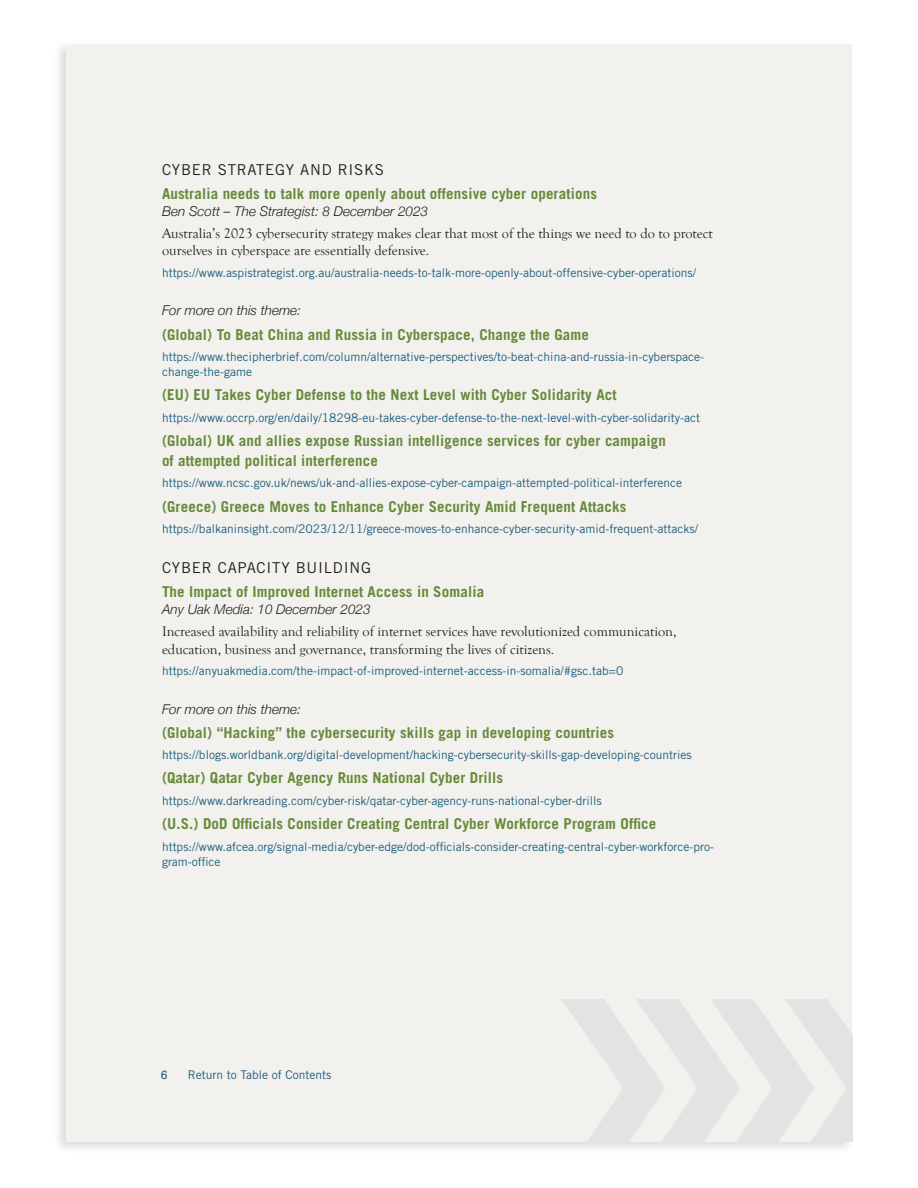
<style>
.page{position:relative;width:918px;height:1188px;background:#fff}
.page>*{position:absolute;margin:0;border:0;box-sizing:border-box;transform-origin:0 0}
.ARTICLES__Title{font:700 15px/19.5px "Trade Gothic LT Std";letter-spacing:.01em;color:#678a39}
.ARTICLES__Subject{font:15px "Trade Gothic LT Std";letter-spacing:.05em;color:#231f20}
.ARTICLES__Summary{font:14.25px/17.1px "Goudy Old Style T";color:#231f20}
.ARTICLES__Author___s{font:italic 300 13.5px "Helvetica Neue";color:#231f20}
.ARTICLES__Links{font:12px "Trade Gothic LT Std";color:#1c5e7f}
.t1{font:12px "Univers LT Std";color:#1c5e7f}
</style>
<div class="page">
<div style="left:53px;top:40px;width:802px;height:1114px;background:#231f20;opacity:.16"></div>
<div style="left:66px;top:44px;width:786px;height:1098px;background:#f2f1ee"></div>
<svg style="left:562px;top:999px;width:290px;height:143px"></svg>
<p class="ARTICLES__Subject" style="left:162px;top:161px;width:224px">CYBER STRATEGY AND RISKS</p>
<p class="ARTICLES__Title" style="left:162px;top:184px;width:437px">Australia needs to talk more openly about offensive cyber operations</p>
<p class="ARTICLES__Author___s" style="left:162px;top:200px;width:268px">Ben Scott – The Strategist 8: December 2023</p>
<p class="ARTICLES__Summary" style="left:162px;top:225px;width:552px">Australia s’ 2023 cybersecurity strategy makes clear that most of the things we need to do to protect ourselves in cyberspace are essentially defensive.</p>
<p class="ARTICLES__Links" style="left:162px;top:266px;width:536px">https://www.aspistrategist.org.au/australia-needs-to-talk-more-openly-about-offensive-cyber-operations/</p>
<p class="ARTICLES__Author___s" style="left:162px;top:300px;width:141px">For more on this theme:</p>
<p class="ARTICLES__Title" style="left:162px;top:324px;width:429px">(Global) To Beat China and Russia in Cyberspace, Change the Game</p>
<p class="ARTICLES__Links" style="left:162px;top:365px;width:91px">change-the-game</p>
<p class="ARTICLES__Links" style="left:162px;top:350px;width:544px">https://www.thecipherbrief.com/column/alternative-perspectives/to-beat-china-and-russia-in-cyberspace-</p>
<p class="ARTICLES__Title" style="left:162px;top:385px;width:456px">(EU) EU Takes Cyber Defense to the Next Level with Cyber Solidarity Act</p>
<p class="ARTICLES__Links" style="left:162px;top:411px;width:540px">https://www.occrp.org/en/daily/18298-eu-takes-cyber-defense-to-the-next-level-with-cyber-solidarity-act</p>
<p class="ARTICLES__Title" style="left:162px;top:431px;width:506px">(Global) UK and allies expose Russian intelligence services for cyber campaign of attempted political interference</p>
<p class="ARTICLES__Links" style="left:162px;top:476px;width:522px">https://www.ncsc.gov.uk/news/uk-and-allies-expose-cyber-campaign-attempted-political-interference</p>
<p class="ARTICLES__Title" style="left:162px;top:496px;width:466px">(Greece) Greece Moves to Enhance Cyber Security Amid Frequent Attacks</p>
<p class="ARTICLES__Links" style="left:162px;top:522px;width:538px">https://balkaninsight.com/2023/12/11/greece-moves-to-enhance-cyber-security-amid-frequent-attacks/</p>
<p class="ARTICLES__Subject" style="left:162px;top:559px;width:211px">CYBER CAPACITY BUILDING</p>
<p class="ARTICLES__Title" style="left:162px;top:582px;width:324px">The Impact of Improved Internet Access in Somalia</p>
<p class="ARTICLES__Author___s" style="left:162px;top:598px;width:210px">Any Uak Media: 10 December 2023</p>
<p class="ARTICLES__Summary" style="left:162px;top:624px;width:516px">Increased availability and reliability of internet services have revolutionized communication, education, business and governance, transforming the lives of citizens.</p>
<p class="ARTICLES__Links" style="left:162px;top:664px;width:463px">https://anyuakmedia.com/the-impact-of-improved-internet-access-in-somalia/#gsc.tab 0=</p>
<p class="ARTICLES__Author___s" style="left:162px;top:698px;width:141px">For more on this theme:</p>
<p class="ARTICLES__Title" style="left:162px;top:722px;width:454px">(Global) “Hacking” the cybersecurity skills gap in developing countries</p>
<p class="ARTICLES__Links" style="left:162px;top:748px;width:531px">https://blogs.worldbank.org/digital-development/hacking-cybersecurity-skills-gap-developing-countries</p>
<p class="ARTICLES__Title" style="left:162px;top:768px;width:343px">(Qatar) Qatar Cyber Agency Runs National Cyber Drills</p>
<p class="ARTICLES__Links" style="left:162px;top:794px;width:441px">https://www.darkreading.com/cyber-risk/qatar-cyber-agency-runs-national-cyber-drills</p>
<p class="ARTICLES__Title" style="left:162px;top:814px;width:496px">U( .S. ) DoD Officials Consider Creating Central Cyber Workforce Program Office</p>
<p class="ARTICLES__Links" style="left:162px;top:855px;width:60px">gram-office</p>
<p class="ARTICLES__Links" style="left:162px;top:840px;width:554px">https://www.afcea.org/signal-media/cyber-edge/dod-officials-consider-creating-central-cyber-workforce-pro-</p>
<p class="t1" style="left:161px;top:1068px;width:8px">6</p>
<p class="ARTICLES__Links" style="left:188px;top:1068px;width:145px">Return to Table of Contents</p>
</div>
